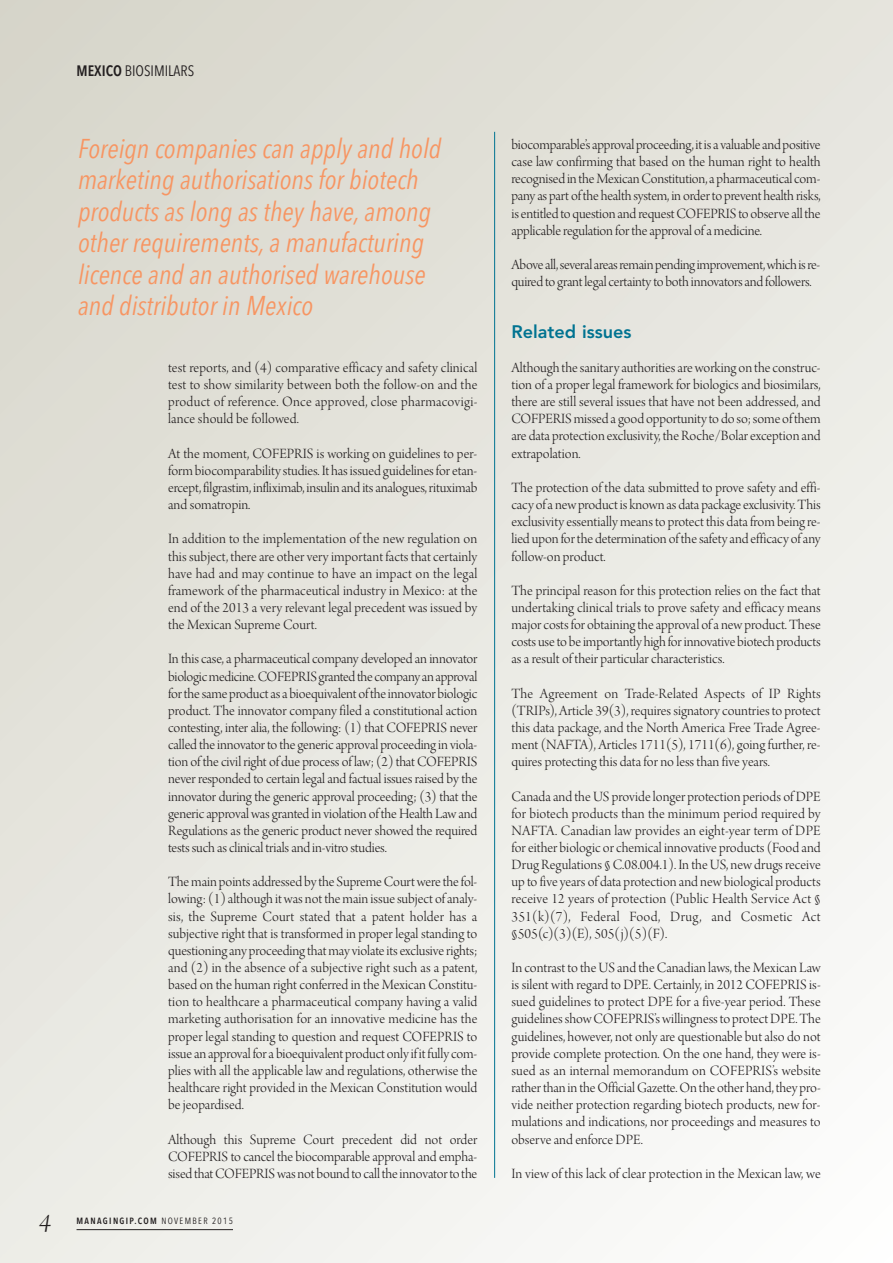
<style>
.page{position:relative;width:893px;height:1263px;background:#fff}
.page>*{position:absolute;margin:0;border:0;box-sizing:border-box;transform-origin:0 0}
.t1{font:italic 27px/31.5px "Avenir Next Condensed";color:#f79562}
.t2{font:27px "Arno Pro Light Italic Display";color:#231f20}
.t3{font:800 18px "Avenir";color:#007391}
.t4{font:15px/17.1px "Arno Pro Light Display";color:#231f20;text-align:justify}
.t5{font:15px/17.1px "Arno Pro Light Display";letter-spacing:-.02em;color:#231f20}
.t6{font:15px "Avenir Next Condensed";color:#231f20}
.t7{font:600 9px "Avenir Next Condensed";letter-spacing:.15em;color:#231f20}
.s1{font-weight:600}
.s2{font-weight:400}
</style>
<div class="page">
<hr style="left:494px;top:132px;width:1px;height:1046px;background:#007391">
<hr style="left:77px;top:1229px;width:156px;height:1px;background:#231f20">
<p class="t6" style="left:77px;top:58px;width:119px"><span class="s1">MEXICO</span> BIOSIMILARS</p>
<h1 class="t1" style="left:78px;top:132px;width:365px">Foreign companies can apply and hold marketing authorisations for biotech products as long as they have, among other requirements, a manufacturing licence and an authorised warehouse and distributor in Mexico</h1>
<p class="t4" style="left:168px;top:360px;width:311px">test reports, and (4) comparative efficacy and safety clinical test to show similarity between both the follow-on and the product of reference. Once approved, close pharmacovigi&shy;lance should be followed.</p>
<p class="t4" style="left:168px;top:446px;width:311px">At the moment, COFEPRIS is working on guidelines to per&shy;formbiocomparabilitystudies.It hasissued guidelinesforetan&shy;ercept, filgrastim, infliximab, insulin and itsanalogues,rituximab and somatropin.</p>
<p class="t4" style="left:168px;top:532px;width:311px">In addition to the implementation of the new regulation on this subject, thereare otherveryimportant facts thatcertainly have had and may continue to have an impact on the legal framework of the pharmaceutical industry in Mexico: at the end of the 2013 a very relevant legal precedent was issued by the Mexican Supreme Court.</p>
<p class="t4" style="left:168px;top:652px;width:311px">In this case, a pharmaceutical company developed an innovator biologicmedicine.COFEPRISgrantedthecompanyanapproval forthesame productasa bioequivalent oftheinnovator biologic product. The innovator company filed a constitutional action contesting, inter alia, the following: (1) that COFEPRIS never called theinnovatorto thegenericapproval proceedingin viola&shy;tion of the civil right of due process of law; (2) that COFEPRIS never responded to certain legal and factual issues raised by the innovator during the generic approval proceeding; (3) that the genericapprovalwasgranted in violation of theHealth Lawand Regulations as the generic product never showed the required testssuch asclinical trialsand in-vitro studies.</p>
<p class="t4" style="left:168px;top:875px;width:311px">Themain pointsaddressed bythe SupremeCourtwerethefol&shy;lowing:(1)although itwas not themain issuesubject ofanaly&shy;sis, the Supreme Court stated that a patent holder has a subjective right that is transformed in proper legal standing to questioningany proceedingthatmayviolateitsexclusiverights; and (2) in the absence of a subjective right such as a patent, based on the human right conferred in the Mexican Constitu&shy;tion to healthcare a pharmaceutical company having a valid marketing authorisation for an innovative medicine has the proper legal standing to question and request COFEPRIS to issuean approval fora bioequivalent product onlyif itfullycom&shy;plies with all the applicable law and regulations, otherwise the healthcare right provided in the Mexican Constitution would be jeopardised.</p>
<p class="t4" style="left:168px;top:1132px;width:311px">Although this Supreme Court precedent did not order COFEPRIS to cancel the biocomparable approval and empha&shy;sised thatCOFEPRISwas not bound to calltheinnovatorto the</p>
<h1 class="t2" style="left:39px;top:1212px;width:13px">4</h1>
<p class="t7" style="left:77px;top:1213px;width:158px">MANAGINGIP.COM <span class="s2">NOVEMBER 2015</span></p>
<p class="t4" style="left:511px;top:137px;width:311px">biocomparable’sapproval proceeding, itisavaluableandpositive case law confirming that based on the human right to health recognised in theMexicanConstitution,a pharmaceuticalcom&shy;panyas part of the health system, in orderto prevent health risks, isentitled to question and requestCOFEPRIS to observeallthe applicableregulation fortheapproval ofamedicine.</p>
<p class="t5" style="left:511px;top:257px;width:310px">Aboveall,severalareasremainpendingimprovement,whichisre&shy;quired to grant legalcertaintyto both innovatorsand followers.</p>
<p class="t3" style="left:511px;top:317px;width:121px">Related issues</p>
<p class="t4" style="left:511px;top:360px;width:311px">Although thesanitaryauthoritiesareworking on theconstruc&shy;tion of a proper legal framework for biologics and biosimilars, there are still several issues that have not been addressed, and COFPERISmissed agood opportunityto do so;some of them are data protection exclusivity, theRoche/Bolarexception and extrapolation.</p>
<p class="t4" style="left:511px;top:480px;width:311px">The protection of the data submitted to prove safety and effi&shy;cacy ofa newproduct is known as data packageexclusivity.This exclusivityessentially meansto protect this datafrom beingre&shy;lied upon forthe determination of thesafetyand efficacy ofany follow-on product.</p>
<p class="t4" style="left:511px;top:583px;width:311px">The principal reason for this protection relies on the fact that undertaking clinical trials to prove safety and efficacy means majorcostsfor obtainingtheapproval ofa newproduct.These costs useto beimportantly high forinnovative biotech products as a result of their particular characteristics.</p>
<p class="t4" style="left:511px;top:686px;width:311px">The Agreement on Trade-Related Aspects of IP Rights (TRIPs), Article 39(3), requiressignatorycountriesto protect this data package, and the North America Free Trade Agree&shy;ment (NAFTA), Articles 1711(5), 1711(6), going further, re&shy;quires protecting this data for no less than five years.</p>
<p class="t4" style="left:511px;top:789px;width:311px">Canadaand theUS providelonger protection periods ofDPE for biotech products than the minimum period required by NAFTA. Canadian law provides an eight-year term of DPE foreither biologic orchemical innovative products(Food and Drug Regulations §C.08.004.1). In theUS, new drugsreceive up to fiveyears of data protection and new biological products receive 12 years of protection (Public Health Service Act § 351(k)(7), Federal Food, Drug, and Cosmetic Act §505(c)(3)(E), 505(j)(5)(F).</p>
<p class="t4" style="left:511px;top:960px;width:311px">In contrast to theUS and theCanadian laws, the Mexican Law is silent with regard to DPE. Certainly, in 2012 COFEPRIS is&shy;sued guidelines to protect DPE for a five-year period. These guidelinesshowCOFEPRIS’swillingnessto protectDPE.The guidelines, however, not only are questionable but also do not provide complete protection. On the one hand, they were is&shy;sued as an internal memorandum on COFEPRIS’s website ratherthan in theOfficialGazette.On the other hand, they pro&shy;vide neither protection regarding biotech products, new for&shy;mulations and indications, nor proceedings and measures to observe and enforce DPE.</p>
<p class="t4" style="left:511px;top:1166px;width:311px">In view of this lack of clear protection in the Mexican law, we</p>
</div>
